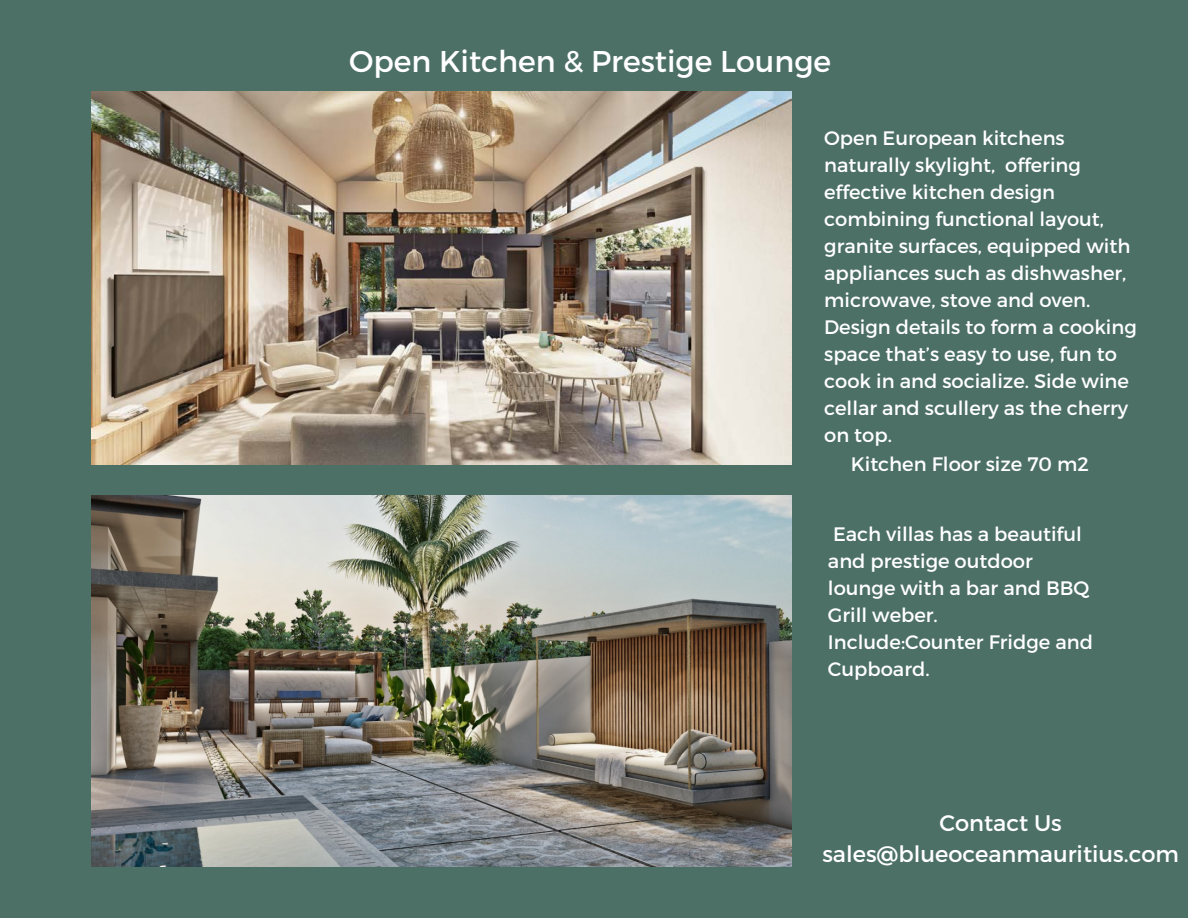
<style>
.page{position:relative;width:1188px;height:918px;background:#4d7066}
.page>*{position:absolute;margin:0;border:0;box-sizing:border-box;transform-origin:0 0}
.t1{font:30px "Montserrat";color:#fff}
.t2{font:22.5px "Montserrat";color:#fff}
.t3{font:19.5px/27px "Montserrat";color:#fff}
</style>
<div class="page">
<img style="left:92px;top:92px;width:700px;height:372px">
<img style="left:92px;top:495px;width:700px;height:371px">
<p class="t1" style="left:349px;top:42px;width:484px">Open Kitchen &amp; Prestige Lounge</p>
<p class="t3" style="left:824px;top:123px;width:314px">Open European kitchens naturally skylight, offering effective kitchen design combining functional layout, granite surfaces, equipped with appliances such as dishwasher, microwave, stove and oven.<br>Design details to form a cooking space that’s easy to use, fun to cook in and socialize. Side wine cellar and scullery as the cherry on top.</p>
<p class="t3" style="left:851px;top:450px;width:240px">Kitchen Floor size 70 m2</p>
<p class="t3" style="left:828px;top:519px;width:263px">Each villas has a beautiful and prestige outdoor lounge with a bar and BBQ<br>Grill weber.</p>
<p class="t3" style="left:828px;top:627px;width:267px">Include:Counter Fridge and<br>Cupboard.</p>
<p class="t2" style="left:939px;top:808px;width:124px">Contact Us</p>
<p class="t2" style="left:822px;top:839px;width:358px">sales@blueoceanmauritius.com</p>
</div>
